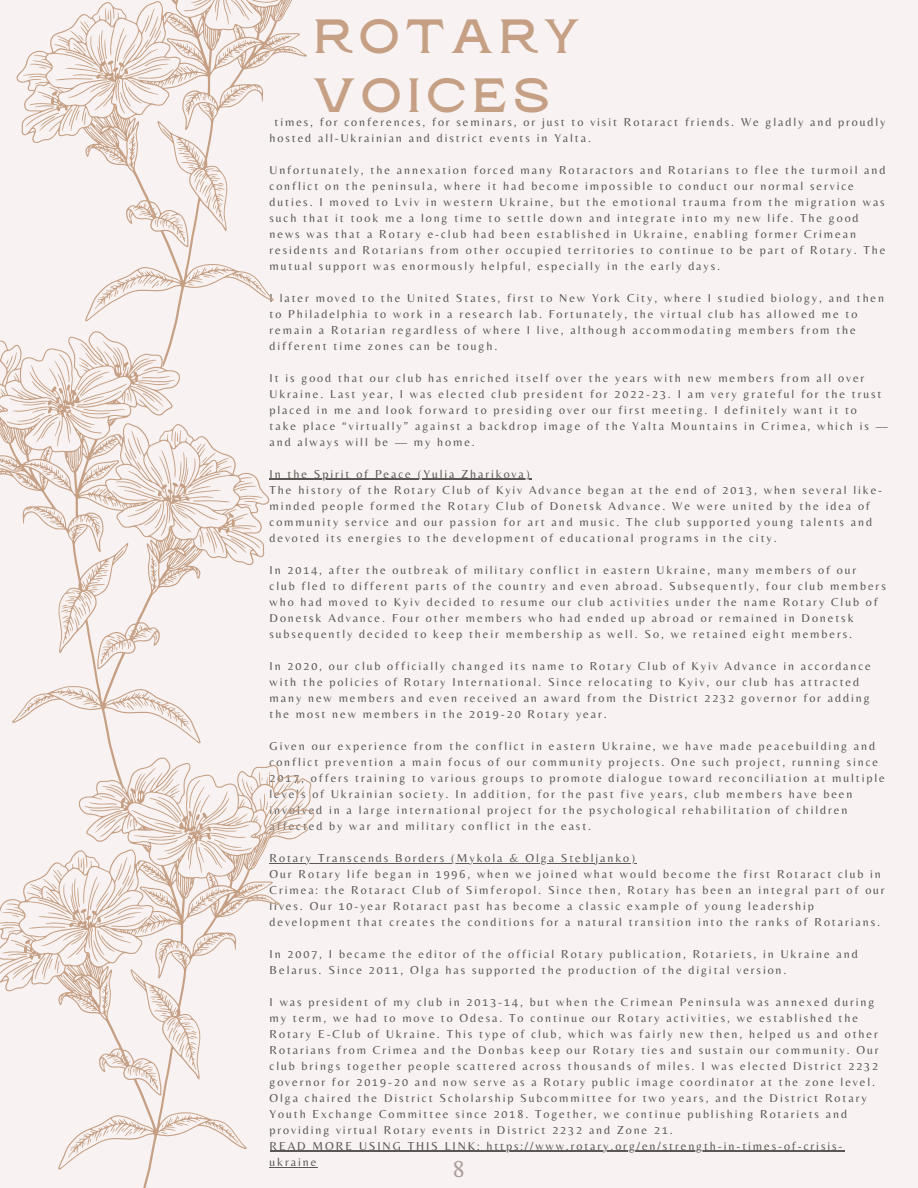
<style>
.page{position:relative;width:918px;height:1188px;background:#f8f3f2}
.page>*{position:absolute;margin:0;border:0;box-sizing:border-box;transform-origin:0 0}
.t1{font:700 48px/58.5px "Rasputin";letter-spacing:.13em;color:#c6a085}
.t2{font:24px "Belleza";color:#ab9e9c}
.t3{font:12px/16px "Belleza";letter-spacing:.16em;color:#5a5754}
</style>
<div class="page">
<hr style="left:270px;top:479px;width:262px;height:1px;background:#5a5754">
<hr style="left:270px;top:863px;width:367px;height:1px;background:#5a5754">
<hr style="left:270px;top:1151px;width:574px;height:1px;background:#5a5754">
<hr style="left:270px;top:1167px;width:48px;height:1px;background:#5a5754">
<svg style="left:0;top:765px;width:314px;height:423px"></svg>
<svg style="left:70px;top:1134px;width:21px;height:16px"></svg>
<svg style="left:288px;top:780px;width:16px;height:15px"></svg>
<svg style="left:128px;top:1063px;width:27px;height:23px"></svg>
<svg style="left:162px;top:1013px;width:36px;height:45px"></svg>
<svg style="left:266px;top:801px;width:26px;height:33px"></svg>
<svg style="left:219px;top:1124px;width:2px;height:6px"></svg>
<svg style="left:161px;top:1117px;width:29px;height:17px"></svg>
<svg style="left:101px;top:991px;width:7px;height:14px"></svg>
<svg style="left:151px;top:992px;width:13px;height:15px"></svg>
<svg style="left:99px;top:1120px;width:33px;height:17px"></svg>
<svg style="left:113px;top:1053px;width:7px;height:8px"></svg>
<svg style="left:8px;top:789px;width:247px;height:190px"></svg>
<svg style="left:79px;top:998px;width:13px;height:11px"></svg>
<svg style="left:0;top:340px;width:270px;height:449px"></svg>
<svg style="left:168px;top:708px;width:21px;height:16px"></svg>
<svg style="left:104px;top:637px;width:27px;height:23px"></svg>
<svg style="left:61px;top:587px;width:36px;height:44px"></svg>
<svg style="left:38px;top:697px;width:2px;height:7px"></svg>
<svg style="left:68px;top:690px;width:30px;height:18px"></svg>
<svg style="left:150px;top:565px;width:8px;height:13px"></svg>
<svg style="left:88px;top:566px;width:20px;height:15px"></svg>
<svg style="left:127px;top:694px;width:32px;height:17px"></svg>
<svg style="left:139px;top:627px;width:7px;height:7px"></svg>
<svg style="left:4px;top:346px;width:247px;height:207px"></svg>
<svg style="left:167px;top:571px;width:13px;height:12px"></svg>
<svg style="left:16px;top:0;width:291px;height:367px"></svg>
<svg style="left:97px;top:286px;width:21px;height:16px"></svg>
<svg style="left:155px;top:215px;width:27px;height:23px"></svg>
<svg style="left:189px;top:165px;width:36px;height:44px"></svg>
<svg style="left:246px;top:275px;width:2px;height:7px"></svg>
<svg style="left:188px;top:268px;width:29px;height:18px"></svg>
<svg style="left:128px;top:143px;width:7px;height:13px"></svg>
<svg style="left:178px;top:144px;width:13px;height:15px"></svg>
<svg style="left:126px;top:272px;width:33px;height:17px"></svg>
<svg style="left:140px;top:205px;width:7px;height:7px"></svg>
<svg style="left:35px;top:0;width:247px;height:131px"></svg>
<svg style="left:106px;top:149px;width:13px;height:12px"></svg>
<p class="t1" style="left:314px;top:8px;width:267px">ROTARY<br>VOICES</p>
<p class="t3" style="left:270px;top:113px;width:617px;text-indent:5px">times, for conferences, for seminars, or just to visit Rotaract friends. We gladly and proudly hosted all-Ukrainian and district events in Yalta.</p>
<p class="t3" style="left:270px;top:161px;width:617px">Unfortunately, the annexation forced many Rotaractors and Rotarians to flee the turmoil and conflict on the peninsula, where it had become impossible to conduct our normal service duties. I moved to Lviv in western Ukraine, but the emotional trauma from the migration was such that it took me a long time to settle down and integrate into my new life. The good news was that a Rotary e-club had been established in Ukraine, enabling former Crimean residents and Rotarians from other occupied territories to continue to be part of Rotary. The mutual support was enormously helpful, especially in the early days.</p>
<p class="t3" style="left:270px;top:289px;width:616px">I later moved to the United States, first to New York City, where I studied biology, and then to Philadelphia to work in a research lab. Fortunately, the virtual club has allowed me to remain a Rotarian regardless of where I live, although accommodating members from the different time zones can be tough.</p>
<p class="t3" style="left:270px;top:369px;width:620px">It is good that our club has enriched itself over the years with new members from all over Ukraine. Last year, I was elected club president for 2022-23. I am very grateful for the trust placed in me and look forward to presiding over our first meeting. I definitely want it to<br>take place “virtually” against a backdrop image of the Yalta Mountains in Crimea, which is — and always will be — my home.</p>
<p class="t3" style="left:270px;top:465px;width:262px">In the Spirit of Peace (Yulia Zharikova)</p>
<p class="t3" style="left:270px;top:481px;width:614px">The history of the Rotary Club of Kyiv Advance began at the end of 2013, when several like&shy;minded people formed the Rotary Club of Donetsk Advance. We were united by the idea of community service and our passion for art and music. The club supported young talents and devoted its energies to the development of educational programs in the city.</p>
<p class="t3" style="left:270px;top:561px;width:618px">In 2014, after the outbreak of military conflict in eastern Ukraine, many members of our<br>club fled to different parts of the country and even abroad. Subsequently, four club members who had moved to Kyiv decided to resume our club activities under the name Rotary Club of Donetsk Advance. Four other members who had ended up abroad or remained in Donetsk subsequently decided to keep their membership as well. So, we retained eight members.</p>
<p class="t3" style="left:270px;top:657px;width:603px">In 2020, our club officially changed its name to Rotary Club of Kyiv Advance in accordance with the policies of Rotary International. Since relocating to Kyiv, our club has attracted many new members and even received an award from the District 2232 governor for adding the most new members in the 2019-20 Rotary year.</p>
<p class="t3" style="left:270px;top:737px;width:617px">Given our experience from the conflict in eastern Ukraine, we have made peacebuilding and conflict prevention a main focus of our community projects. One such project, running since 2017, offers training to various groups to promote dialogue toward reconciliation at multiple levels of Ukrainian society. In addition, for the past five years, club members have been involved in a large international project for the psychological rehabilitation of children affected by war and military conflict in the east.</p>
<p class="t3" style="left:270px;top:849px;width:367px">Rotary Transcends Borders (Mykola &amp; Olga Stebljanko)</p>
<p class="t3" style="left:270px;top:865px;width:617px">Our Rotary life began in 1996, when we joined what would become the first Rotaract club in Crimea: the Rotaract Club of Simferopol. Since then, Rotary has been an integral part of our lives. Our 10-year Rotaract past has become a classic example of young leadership development that creates the conditions for a natural transition into the ranks of Rotarians.</p>
<p class="t3" style="left:270px;top:945px;width:590px">In 2007, I became the editor of the official Rotary publication, Rotariets, in Ukraine and<br>Belarus. Since 2011, Olga has supported the production of the digital version.</p>
<p class="t3" style="left:270px;top:993px;width:611px">I was president of my club in 2013-14, but when the Crimean Peninsula was annexed during my term, we had to move to Odesa. To continue our Rotary activities, we established the Rotary E-Club of Ukraine. This type of club, which was fairly new then, helped us and other Rotarians from Crimea and the Donbas keep our Rotary ties and sustain our community. Our club brings together people scattered across thousands of miles. I was elected District 2232 governor for 2019-20 and now serve as a Rotary public image coordinator at the zone level.<br>Olga chaired the District Scholarship Subcommittee for two years, and the District Rotary Youth Exchange Committee since 2018. Together, we continue publishing Rotariets and providing virtual Rotary events in District 2232 and Zone 21.</p>
<p class="t3" style="left:270px;top:1137px;width:574px">READ MORE USING THIS LINK: https://www.rotary.org/en/strength-in-times-of-crisis&shy;ukraine</p>
<p class="t2" style="left:453px;top:1155px;width:13px">8</p>
</div>
